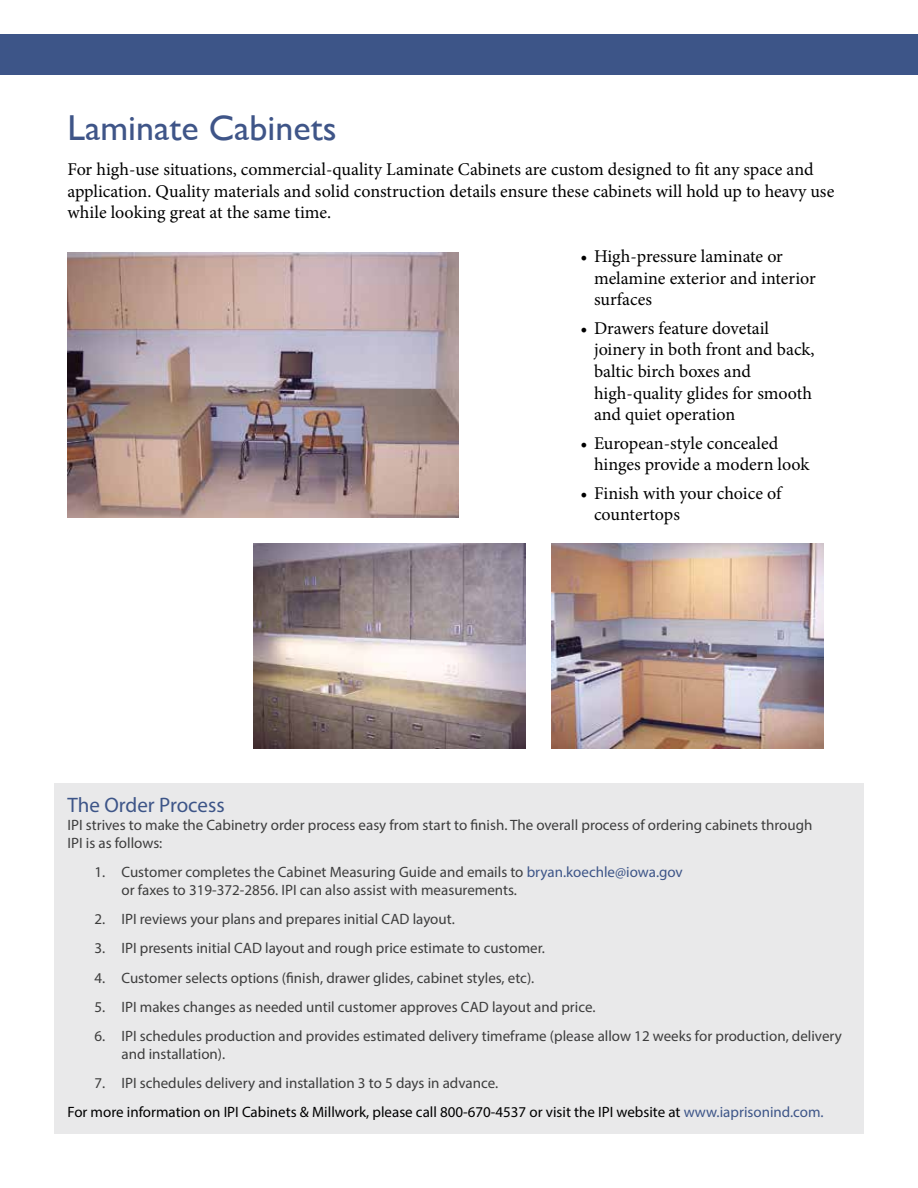
<style>
.page{position:relative;width:918px;height:1188px;background:#fff}
.page>*{position:absolute;margin:0;border:0;box-sizing:border-box;transform-origin:0 0}
.t1{font:36px "Gill Sans";color:#3f5588}
.t2{font:21px "Myriad Pro";color:#3d5588}
.t3{font:18px/21.6px "Minion Pro";color:#000}
.t4{font:15px/18px "Myriad Pro";color:#3d3d3d}
.t5{font:15px/28.5px "Myriad Pro";color:#000}
.s1{color:#3d5588}
.s2{color:#3d3d3d}
</style>
<div class="page">
<div style="left:0;top:34px;width:918px;height:40px;background:#3d5588"></div>
<div style="left:54px;top:783px;width:810px;height:351px;background:#e9e9ea"></div>
<img style="left:68px;top:253px;width:391px;height:265px">
<img style="left:253px;top:544px;width:272px;height:205px">
<img style="left:551px;top:544px;width:273px;height:205px">
<h1 class="t1" style="left:68px;top:106px;width:271px">Laminate Cabinets</h1>
<p class="t3" style="left:68px;top:159px;width:768px">For high-use situations, commercial-quality Laminate Cabinets are custom designed to fit any space and application. Quality materials and solid construction details ensure these cabinets will hold up to heavy use while looking great at the same time.</p>
<p class="t3" style="left:594px;top:246px;width:223px;text-indent:-14px">• High-pressure laminate or melamine exterior and interior surfaces</p>
<p class="t3" style="left:594px;top:317px;width:222px;text-indent:-14px">• Drawers feature dovetail joinery in both front and back, baltic birch boxes and high-quality glides for smooth and quiet operation</p>
<p class="t3" style="left:594px;top:432px;width:217px;text-indent:-14px">• European-style concealed hinges provide a modern look</p>
<p class="t3" style="left:594px;top:482px;width:189px;text-indent:-14px">• Finish with your choice of countertops</p>
<h2 class="t2" style="left:68px;top:792px;width:159px">The Order Process</h2>
<p class="t4" style="left:67px;top:815px;width:746px">IPI strives to make the Cabinetry order process easy from start to finish. The overall process of ordering cabinets through<br>IPI is as follows:</p>
<p class="t4" style="left:121px;top:863px;width:563px;text-indent:-27px">1. Customer completes the Cabinet Measuring Guide and emails to <span class="s1">bryan.koechle@iowa.gov </span>or faxes to 319-372-2856. IPI can also assist with measurements.</p>
<p class="t4" style="left:94px;top:910px;width:362px">2. IPI reviews your plans and prepares initial CAD layout.</p>
<p class="t4" style="left:94px;top:939px;width:452px">3. IPI presents initial CAD layout and rough price estimate to customer.</p>
<p class="t4" style="left:94px;top:968px;width:441px">4. Customer selects options (finish, drawer glides, cabinet styles, etc).</p>
<p class="t4" style="left:94px;top:998px;width:503px">5. IPI makes changes as needed until customer approves CAD layout and price.</p>
<p class="t4" style="left:121px;top:1027px;width:722px;text-indent:-27px">6. IPI schedules production and provides estimated delivery timeframe (please allow 12 weeks for production, delivery and installation).</p>
<p class="t5" style="left:67px;top:1069px;width:758px;text-indent:27px"><span class="s2">7. IPI schedules delivery and installation 3 to 5 days in advance.<br></span>For more information on IPI Cabinets &amp; Millwork, please call 800-670-4537 or visit the IPI website at <span class="s1">www.iaprisonind.com.</span></p>
</div>
